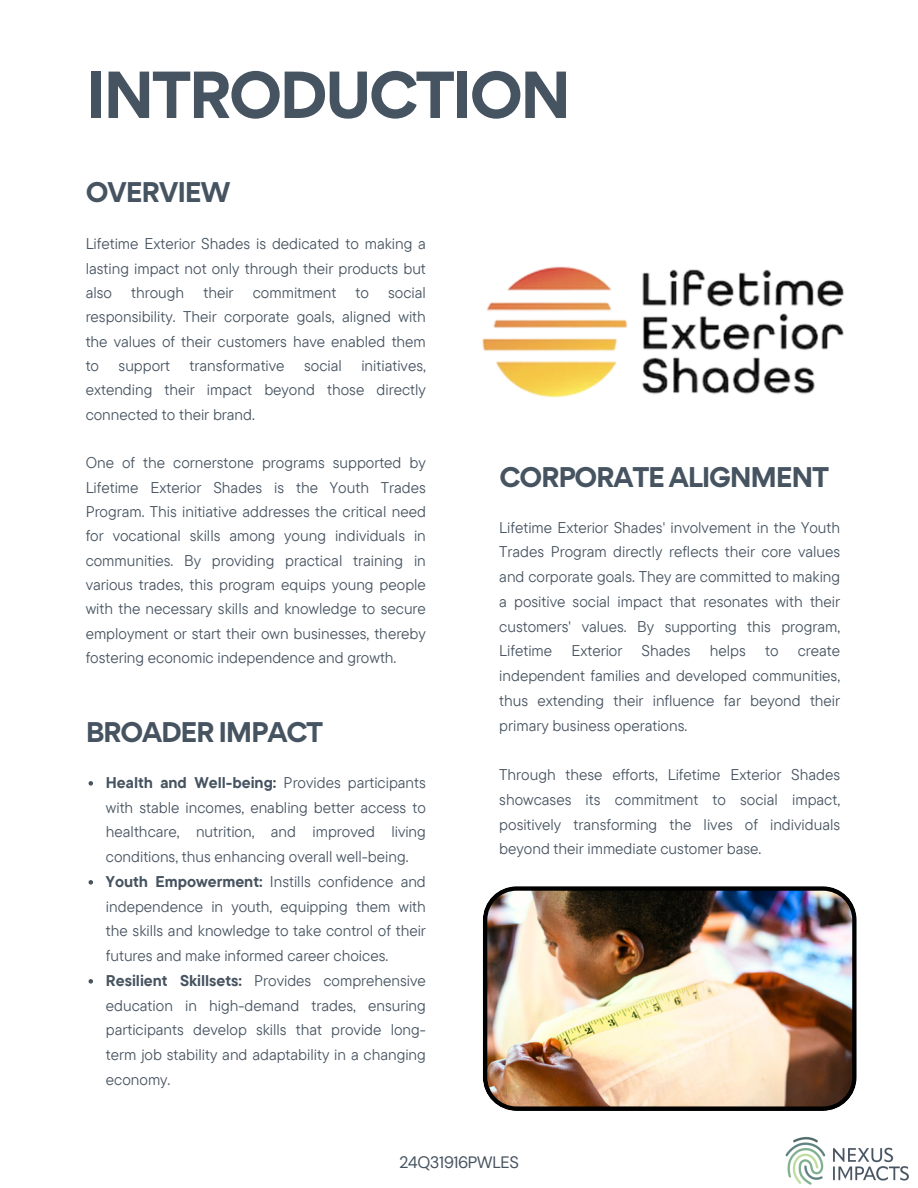
<style>
.page{position:relative;width:918px;height:1188px;background:#fff}
.page>*{position:absolute;margin:0;border:0;box-sizing:border-box;transform-origin:0 0}
.t1{font:700 59.25px "Gordita";letter-spacing:-.05em;color:#465360}
.t2{font:700 25.35px "Gordita";letter-spacing:-.05em;color:#465360}
.t3{font:16.5px "DM Sans";letter-spacing:-.03em;color:#465360}
.t4{font:15.45px/24.8px "TT Commons Pro";color:#465360;text-align:justify}
.s1{font-weight:700}
</style>
<div class="page">
<img style="left:483px;top:886px;width:373px;height:225px">
<img style="left:482px;top:266px;width:362px;height:132px">
<img style="left:785px;top:1136px;width:124px;height:49px">
<svg style="left:89px;top:781px;width:4px;height:5px"></svg>
<svg style="left:89px;top:880px;width:4px;height:5px"></svg>
<svg style="left:89px;top:979px;width:4px;height:5px"></svg>
<p class="t1" style="left:86px;top:55px;width:487px">INTRODUCTION</p>
<h2 class="t2" style="left:86px;top:175px;width:147px">OVERVIEW</h2>
<p class="t4" style="left:86px;top:231px;width:342px;line-height:24.3px">Lifetime Exterior Shades is dedicated to making a lasting impact not only through their products but also through their commitment to social responsibility. Their corporate goals, aligned with the values of their customers have enabled them to</p>
<p class="t4" style="left:119px;top:353px;width:53px">support</p>
<p class="t4" style="left:190px;top:353px;width:96px">transformative</p>
<p class="t4" style="left:304px;top:353px;width:39px">social</p>
<p class="t4" style="left:86px;top:353px;width:342px;line-height:24.3px;text-indent:276px">initiatives, extending their impact beyond those directly connected to their brand.</p>
<p class="t4" style="left:86px;top:450px;width:342px;line-height:24.3px">One of the cornerstone programs supported by Lifetime Exterior Shades is the Youth Trades Program. This initiative addresses the critical need for vocational skills among young individuals in communities. By providing practical training in various trades, this program equips young people with the necessary skills and knowledge to secure employment or start their own businesses, thereby fostering economic independence and growth.</p>
<p class="t2" style="left:86px;top:715px;width:239px">BROADER IMPACT</p>
<p class="t4" style="left:106px;top:770px;width:322px"><span class="s1">Health and Well-being:</span> Provides participants with stable incomes, enabling better access to healthcare, nutrition, and improved living conditions, thus enhancing overall well-being.</p>
<h2 class="t4" style="left:106px;top:869px;width:322px"><span class="s1">Youth Empowerment:</span> Instills confidence and independence in youth, equipping them with the skills and knowledge to take control of their futures and make informed career choices.</h2>
<p class="t4" style="left:106px;top:968px;width:322px"><span class="s1">Resilient Skillsets:</span> Provides comprehensive education in high-demand trades, ensuring participants develop skills that provide long&shy;term job stability and adaptability in a changing economy.</p>
<h3 class="t2" style="left:500px;top:460px;width:331px">CORPORATE ALIGNMENT</h3>
<p class="t4" style="left:499px;top:515px;width:342px">Lifetime Exterior Shades' involvement in the Youth Trades Program directly reflects their core values and corporate goals. They are committed to making a positive social impact that resonates with their customers' values. By supporting this program, Lifetime Exterior Shades helps to create independent families and developed communities, thus extending their influence far beyond their primary business operations.</p>
<p class="t4" style="left:499px;top:762px;width:342px">Through these efforts, Lifetime Exterior Shades showcases its commitment to social impact, positively transforming the lives of individuals beyond their immediate customer base.</p>
<p class="t3" style="left:399px;top:1152px;width:121px">24Q31916PWLES</p>
</div>
